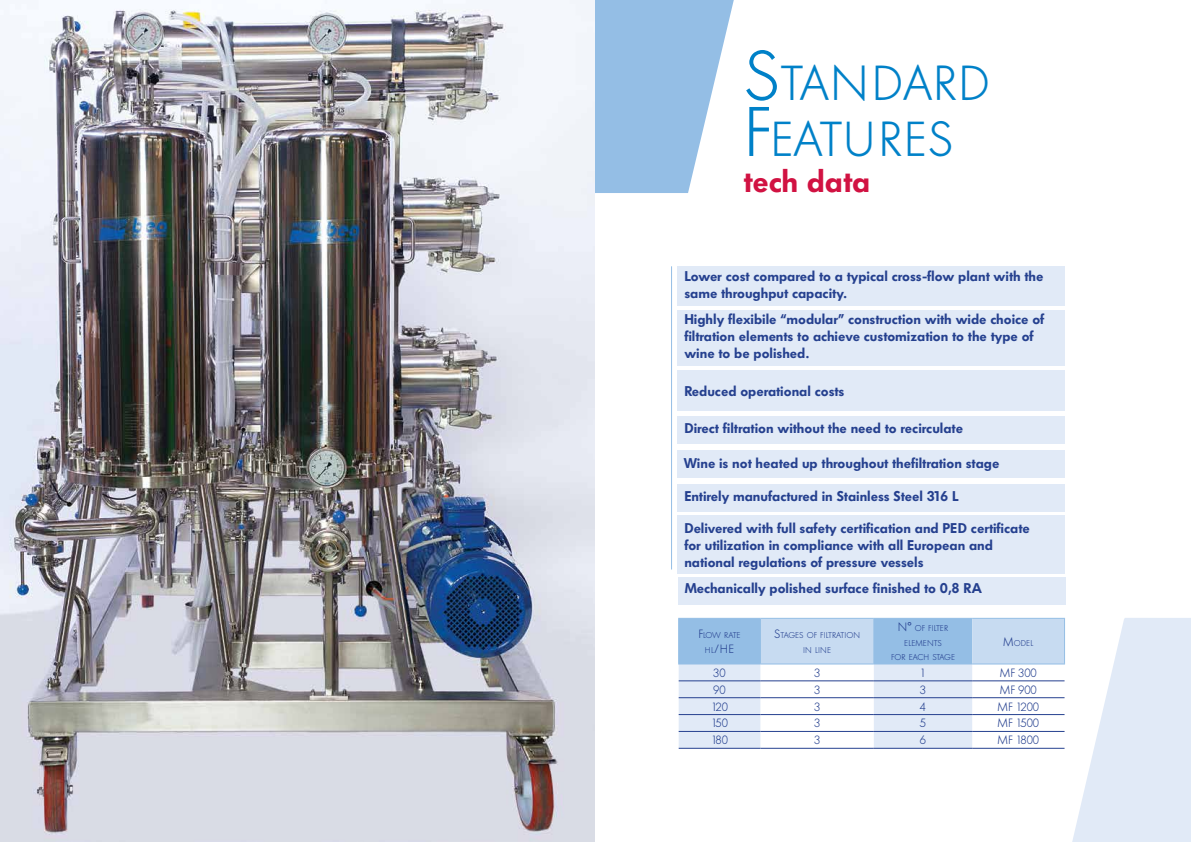
<style>
.page{position:relative;width:1191px;height:842px;background:#fff}
.page>*{position:absolute;margin:0;border:0;box-sizing:border-box;transform-origin:0 0}
.t1{font:300 49px/56px "Futura BQ";letter-spacing:.015em;color:#0081c8}
.t2{font:600 31px "Futura BQ";color:#d11242}
.t3{font:600 14px/16.8px "Futura BQ";color:#25408f}
.t4{font:300 12px "Futura BQ";color:#25408f}
.t5{font:300 12px "Futura BQ";color:#25408f}
.t6{font:300 8.4px/14.4px "Futura BQ";color:#25408f;text-align:center}
.s1{font-size:70px}
.s2{font-size:12px}
.s3{font-size:8.4px}
</style>
<div class="page">
<svg style="left:594px;top:0;width:140px;height:193px;fill:#94bee5"></svg>
<div style="left:677px;top:266px;width:388px;height:40px;background:#e1eaf7"></div>
<div style="left:677px;top:310px;width:388px;height:56px;background:#e1eaf7"></div>
<div style="left:677px;top:370px;width:388px;height:41px;background:#e1eaf7"></div>
<div style="left:677px;top:416px;width:388px;height:28px;background:#e1eaf7"></div>
<div style="left:677px;top:450px;width:387px;height:28px;background:#e1eaf7"></div>
<div style="left:677px;top:484px;width:388px;height:27px;background:#e1eaf7"></div>
<div style="left:677px;top:516px;width:388px;height:58px;background:#e1eaf7"></div>
<div style="left:678px;top:577px;width:388px;height:27px;background:#e1eaf7"></div>
<img style="left:0;top:0;width:594px;height:842px">
<svg style="left:1072px;top:618px;width:119px;height:224px"></svg>
<svg style="left:678px;top:619px;width:386px;height:129px"></svg>
<hr style="left:760px;top:619px;width:1px;height:45px;background:#94bee5">
<hr style="left:873px;top:619px;width:1px;height:45px;background:#94bee5">
<hr style="left:678px;top:681px;width:82px;height:1px;background:#25408f">
<hr style="left:760px;top:681px;width:114px;height:1px;background:#25408f">
<hr style="left:874px;top:681px;width:98px;height:1px;background:#25408f">
<hr style="left:972px;top:681px;width:92px;height:1px;background:#25408f">
<hr style="left:678px;top:697px;width:82px;height:1px;background:#25408f">
<hr style="left:760px;top:697px;width:114px;height:1px;background:#25408f">
<hr style="left:874px;top:697px;width:98px;height:1px;background:#25408f">
<hr style="left:972px;top:697px;width:92px;height:1px;background:#25408f">
<hr style="left:678px;top:714px;width:82px;height:1px;background:#25408f">
<hr style="left:760px;top:714px;width:114px;height:1px;background:#25408f">
<hr style="left:874px;top:714px;width:98px;height:1px;background:#25408f">
<hr style="left:972px;top:714px;width:92px;height:1px;background:#25408f">
<hr style="left:678px;top:731px;width:82px;height:1px;background:#25408f">
<hr style="left:760px;top:731px;width:114px;height:1px;background:#25408f">
<hr style="left:874px;top:731px;width:98px;height:1px;background:#25408f">
<hr style="left:972px;top:731px;width:92px;height:1px;background:#25408f">
<hr style="left:678px;top:748px;width:82px;height:1px;background:#25408f">
<hr style="left:760px;top:748px;width:114px;height:1px;background:#25408f">
<hr style="left:874px;top:748px;width:98px;height:1px;background:#25408f">
<hr style="left:972px;top:748px;width:92px;height:1px;background:#25408f">
<hr style="left:678px;top:618px;width:82px;height:1px;background:#94bee5">
<hr style="left:678px;top:619px;width:1px;height:45px;background:#94bee5">
<hr style="left:760px;top:618px;width:114px;height:1px;background:#94bee5">
<hr style="left:874px;top:618px;width:98px;height:1px;background:#94bee5">
<hr style="left:972px;top:618px;width:93px;height:1px;background:#94bee5">
<hr style="left:1064px;top:619px;width:1px;height:45px;background:#94bee5">
<hr style="left:678px;top:664px;width:82px;height:1px;background:#94bee5">
<hr style="left:760px;top:664px;width:114px;height:1px;background:#94bee5">
<hr style="left:874px;top:664px;width:98px;height:1px;background:#94bee5">
<hr style="left:972px;top:664px;width:93px;height:1px;background:#94bee5">
<hr style="left:671px;top:266px;width:1px;height:303px;background:#94bee5">
<h1 class="t1" style="left:743px;top:56px;width:248px"><span class="s1">S</span>TANDARD<br><span class="s1">F</span>EATURES</h1>
<h2 class="t2" style="left:743px;top:163px;width:128px">tech data</h2>
<p class="t3" style="left:684px;top:268px;width:360px">Lower cost compared to a typical cross-flow plant with the same throughput capacity.</p>
<p class="t3" style="left:684px;top:311px;width:361px">Highly flexibile “modular” construction with wide choice of filtration elements to achieve customization to the type of wine to be polished.</p>
<p class="t3" style="left:684px;top:383px;width:162px">Reduced operational costs</p>
<p class="t3" style="left:684px;top:420px;width:280px">Direct filtration without the need to recirculate</p>
<p class="t3" style="left:684px;top:454px;width:317px">Wine is not heated up throughout thefiltration stage</p>
<p class="t3" style="left:684px;top:488px;width:276px">Entirely manufactured in Stainless Steel 316 L</p>
<p class="t3" style="left:684px;top:520px;width:347px">Delivered with full safety certification and PED certificate for utilization in compliance with all European and national regulations of pressure vessels</p>
<p class="t3" style="left:684px;top:579px;width:299px">Mechanically polished surface finished to 0,8 RA</p>
<p class="t6" style="left:698px;top:628px;width:43px"><span class="s2">F</span>LOW RATE</p>
<p class="t5" style="left:705px;top:642px;width:23px"><span class="s3">HL</span>/HE</p>
<p class="t6" style="left:774px;top:628px;width:87px"><span class="s2">S</span>TAGES OF FILTRATION<br>IN LINE</p>
<p class="t6" style="left:891px;top:621px;width:65px"><span class="s2">N°</span> OF FILTER<br>ELEMENTS<br>FOR EACH STAGE</p>
<p class="t6" style="left:1003px;top:636px;width:32px"><span class="s2">M</span>ODEL</p>
<p class="t4" style="left:713px;top:666px;width:14px">30</p>
<p class="t4" style="left:814px;top:666px;width:8px">3</p>
<p class="t4" style="left:920px;top:666px;width:8px">1</p>
<p class="t4" style="left:999px;top:666px;width:39px">MF 300</p>
<p class="t4" style="left:713px;top:682px;width:14px">90</p>
<p class="t4" style="left:814px;top:682px;width:8px">3</p>
<p class="t4" style="left:920px;top:682px;width:8px">3</p>
<p class="t4" style="left:1000px;top:682px;width:39px">MF 900</p>
<p class="t4" style="left:711px;top:699px;width:19px">120</p>
<p class="t4" style="left:814px;top:699px;width:8px">3</p>
<p class="t4" style="left:920px;top:699px;width:8px">4</p>
<p class="t4" style="left:997px;top:699px;width:43px">MF 1200</p>
<p class="t4" style="left:711px;top:716px;width:19px">150</p>
<p class="t4" style="left:814px;top:716px;width:8px">3</p>
<p class="t4" style="left:920px;top:716px;width:8px">5</p>
<p class="t4" style="left:997px;top:716px;width:43px">MF 1500</p>
<p class="t4" style="left:711px;top:733px;width:19px">180</p>
<p class="t4" style="left:814px;top:733px;width:8px">3</p>
<p class="t4" style="left:920px;top:733px;width:8px">6</p>
<p class="t4" style="left:997px;top:733px;width:43px">MF 1800</p>
</div>
